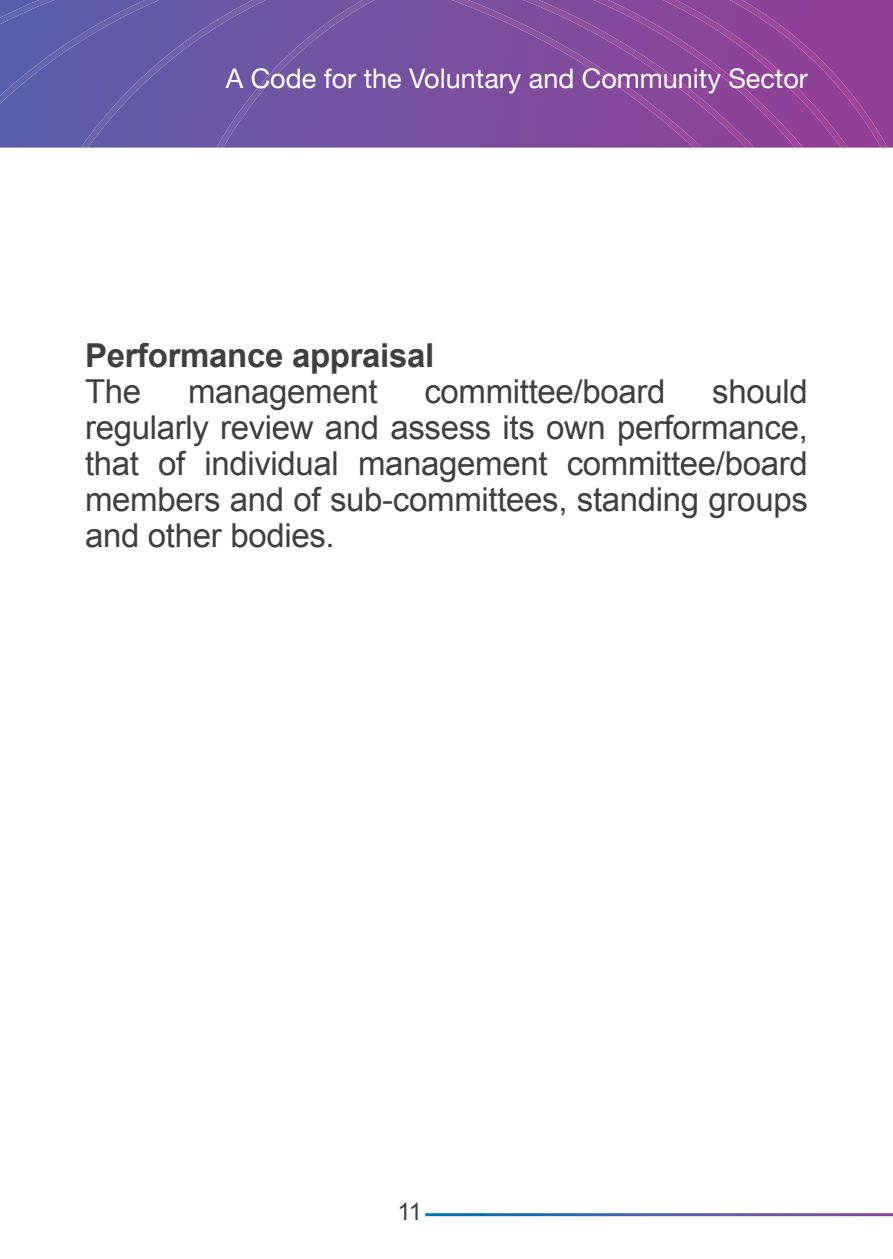
<style>
.page{position:relative;width:893px;height:1259px;background:#fff}
.page>*{position:absolute;margin:0;border:0;box-sizing:border-box;transform-origin:0 0}
.t1{font:33px/36px "Arial";letter-spacing:-.01em;color:#3f3f40;text-align:justify}
.t2{font:700 33px/36px "Arial";letter-spacing:-.01em;color:#3f3f40}
.t3{font:27px "Helvetica Neue";color:#fff}
.t4{font:24px "Arial";color:#3f3f40}
.s1{font-weight:400}
</style>
<div class="page">
<svg style="left:848px;top:0;width:40px;height:148px;background:#914097"></svg>
<svg style="left:803px;top:0;width:45px;height:148px;background:#924198"></svg>
<svg style="left:754px;top:0;width:49px;height:148px;background:#914499"></svg>
<svg style="left:702px;top:0;width:52px;height:148px;background:#8e469a"></svg>
<svg style="left:406px;top:0;width:296px;height:148px;background:#824c9e"></svg>
<svg style="left:0;top:0;width:406px;height:148px;background:#6959a6"></svg>
<p class="t3" style="left:226px;top:62px;width:584px">A Code for the Voluntary and Community Sector</p>
<p class="t2" style="left:85px;top:338px;width:351px">Performance appraisal<br><span class="s1">The</span></p>
<p class="t1" style="left:188px;top:374px;width:191px">management</p>
<p class="t1" style="left:424px;top:374px;width:243px">committee/board</p>
<p class="t1" style="left:85px;top:374px;width:724px;text-indent:627px">should regularly review and assess its own performance, that of individual management committee/board members and of sub-committees, standing groups and other bodies.</p>
<p class="t4" style="left:398px;top:1198px;width:26px">11</p>
</div>
